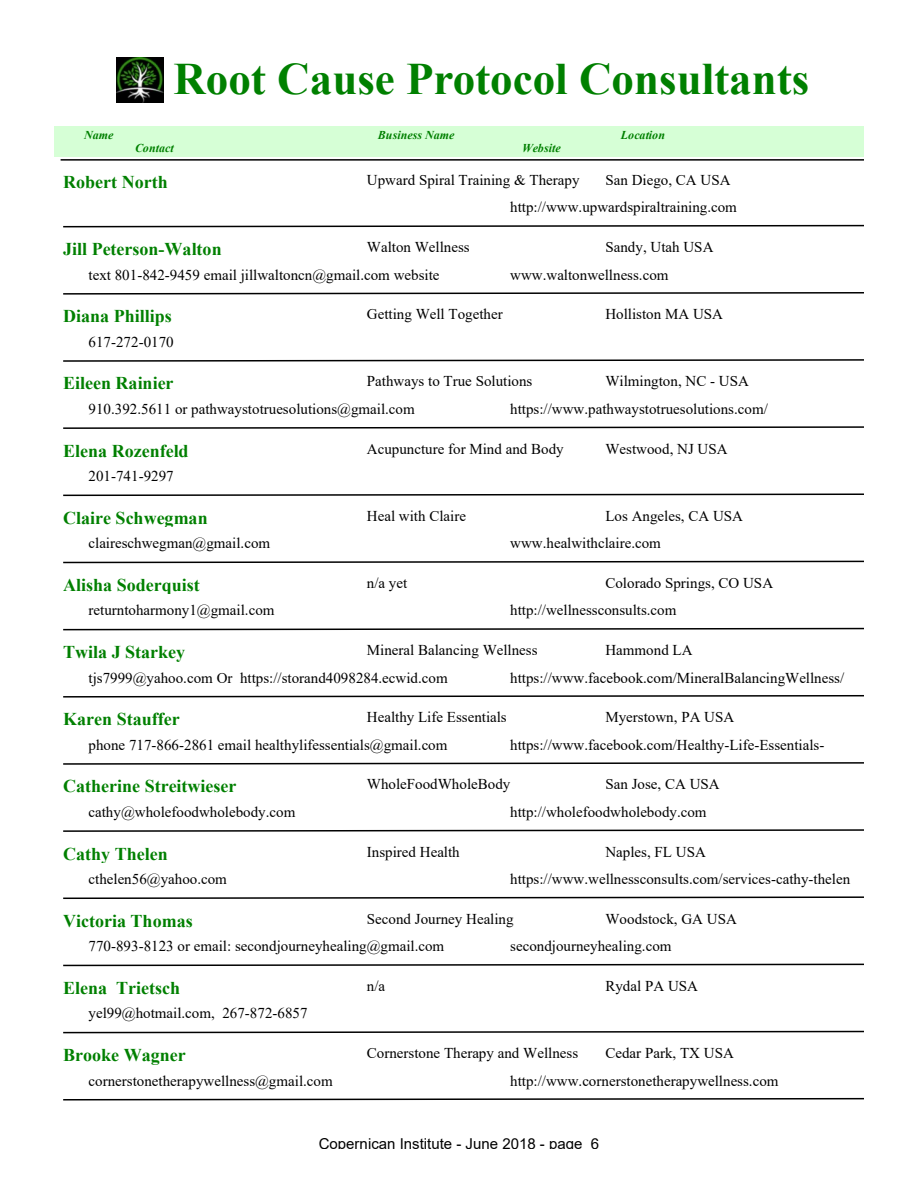
<style>
.page{position:relative;width:918px;height:1188px;background:#fff}
.page>*{position:absolute;margin:0;border:0;box-sizing:border-box;transform-origin:0 0}
.t1{font:700 45px "Times New Roman";color:#008000}
.t2{font:700 18px "Times New Roman";color:#008000}
.t3{font:15px/27.5px "Times New Roman";color:#000}
.t4{font:15px "Arial";color:#000}
.t5{font:italic 700 12px "Times New Roman";color:#008000}
</style>
<div class="page">
<img style="left:116px;top:57px;width:47px;height:46px">
<hr style="left:61px;top:159px;width:803px;height:2px;background:#000">
<div style="left:54px;top:127px;width:810px;height:30px;background:#d6ffd6"></div>
<svg style="left:63px;top:224px;width:801px;height:4px"></svg>
<svg style="left:63px;top:292px;width:801px;height:3px"></svg>
<svg style="left:63px;top:359px;width:801px;height:3px"></svg>
<svg style="left:63px;top:426px;width:801px;height:3px"></svg>
<svg style="left:63px;top:493px;width:801px;height:4px"></svg>
<svg style="left:63px;top:560px;width:801px;height:4px"></svg>
<svg style="left:63px;top:627px;width:801px;height:4px"></svg>
<svg style="left:63px;top:695px;width:801px;height:3px"></svg>
<svg style="left:63px;top:762px;width:801px;height:3px"></svg>
<svg style="left:63px;top:829px;width:801px;height:3px"></svg>
<svg style="left:63px;top:896px;width:801px;height:3px"></svg>
<svg style="left:63px;top:963px;width:801px;height:4px"></svg>
<svg style="left:63px;top:1030px;width:801px;height:4px"></svg>
<svg style="left:63px;top:1097px;width:801px;height:4px"></svg>
<h1 class="t1" style="left:173px;top:64px;width:638px">Root Cause Protocol Consultants</h1>
<p class="t5" style="left:84px;top:130px;width:31px">Name</p>
<p class="t5" style="left:378px;top:130px;width:78px">Business Name</p>
<p class="t5" style="left:621px;top:130px;width:46px">Location</p>
<p class="t5" style="left:135px;top:144px;width:40px">Contact</p>
<p class="t5" style="left:522px;top:144px;width:40px">Website</p>
<p class="t2" style="left:63px;top:176px;width:106px">Robert North</p>
<p class="t3" style="left:367px;top:168px;width:214px">Upward Spiral Training &amp; Therapy</p>
<p class="t3" style="left:510px;top:168px;width:228px;text-indent:95px">San Diego, CA USA http://www.upwardspiraltraining.com</p>
<p class="t2" style="left:63px;top:243px;width:160px">Jill Peterson-Walton</p>
<p class="t3" style="left:367px;top:235px;width:104px">Walton Wellness</p>
<p class="t3" style="left:605px;top:235px;width:110px">Sandy, Utah USA</p>
<p class="t3" style="left:89px;top:262px;width:353px">text 801-842-9459 email jillwaltoncn@gmail.com website</p>
<p class="t3" style="left:510px;top:262px;width:160px">www.waltonwellness.com</p>
<p class="t2" style="left:63px;top:310px;width:110px">Diana Phillips</p>
<p class="t3" style="left:367px;top:302px;width:137px">Getting Well Together</p>
<p class="t3" style="left:605px;top:302px;width:119px">Holliston MA USA</p>
<p class="t3" style="left:89px;top:329px;width:87px">617-272-0170</p>
<p class="t2" style="left:63px;top:377px;width:112px">Eileen Rainier</p>
<p class="t3" style="left:367px;top:369px;width:167px">Pathways to True Solutions</p>
<p class="t3" style="left:605px;top:369px;width:145px">Wilmington, NC - USA</p>
<p class="t3" style="left:89px;top:397px;width:328px">910.392.5611 or pathwaystotruesolutions@gmail.com</p>
<p class="t3" style="left:510px;top:397px;width:259px">https://www.pathwaystotruesolutions.com/</p>
<p class="t2" style="left:63px;top:444px;width:127px">Elena Rozenfeld</p>
<p class="t3" style="left:367px;top:436px;width:198px">Acupuncture for Mind and Body</p>
<p class="t3" style="left:605px;top:436px;width:124px">Westwood, NJ USA</p>
<p class="t3" style="left:89px;top:464px;width:87px">201-741-9297</p>
<p class="t2" style="left:63px;top:512px;width:146px">Claire Schwegman</p>
<p class="t3" style="left:367px;top:503px;width:101px">Heal with Claire</p>
<p class="t3" style="left:605px;top:503px;width:139px">Los Angeles, CA USA</p>
<p class="t3" style="left:89px;top:531px;width:183px">claireschwegman@gmail.com</p>
<p class="t3" style="left:510px;top:531px;width:152px">www.healwithclaire.com</p>
<p class="t2" style="left:63px;top:579px;width:138px">Alisha Soderquist</p>
<p class="t3" style="left:367px;top:571px;width:42px">n/a yet</p>
<p class="t3" style="left:605px;top:571px;width:169px">Colorado Springs, CO USA</p>
<p class="t3" style="left:89px;top:598px;width:187px">returntoharmony1@gmail.com</p>
<p class="t3" style="left:510px;top:598px;width:168px">http://wellnessconsults.com</p>
<p class="t2" style="left:63px;top:646px;width:124px">Twila J Starkey</p>
<p class="t3" style="left:367px;top:638px;width:172px">Mineral Balancing Wellness</p>
<p class="t3" style="left:605px;top:638px;width:89px">Hammond LA</p>
<p class="t3" style="left:89px;top:665px;width:361px">tjs7999@yahoo.com Or https://storand4098284.ecwid.com</p>
<p class="t3" style="left:510px;top:665px;width:336px">https://www.facebook.com/MineralBalancingWellness/</p>
<p class="t2" style="left:63px;top:713px;width:118px">Karen Stauffer</p>
<p class="t3" style="left:367px;top:705px;width:141px">Healthy Life Essentials</p>
<p class="t3" style="left:605px;top:705px;width:130px">Myerstown, PA USA</p>
<p class="t3" style="left:89px;top:732px;width:360px">phone 717-866-2861 email healthylifessentials@gmail.com</p>
<p class="t3" style="left:510px;top:732px;width:316px">https://www.facebook.com/Healthy-Life-Essentials-</p>
<p class="t2" style="left:63px;top:780px;width:175px">Catherine Streitwieser</p>
<p class="t3" style="left:367px;top:772px;width:145px">WholeFoodWholeBody</p>
<p class="t3" style="left:605px;top:772px;width:116px">San Jose, CA USA</p>
<p class="t3" style="left:89px;top:800px;width:208px">cathy@wholefoodwholebody.com</p>
<p class="t3" style="left:510px;top:800px;width:198px">http://wholefoodwholebody.com</p>
<p class="t2" style="left:63px;top:847px;width:106px">Cathy Thelen</p>
<p class="t3" style="left:367px;top:839px;width:94px">Inspired Health</p>
<p class="t3" style="left:605px;top:839px;width:102px">Naples, FL USA</p>
<p class="t3" style="left:89px;top:867px;width:140px">cthelen56@yahoo.com</p>
<p class="t3" style="left:510px;top:867px;width:341px">https://www.wellnessconsults.com/services-cathy-thelen</p>
<p class="t2" style="left:63px;top:914px;width:131px">Victoria Thomas</p>
<p class="t3" style="left:367px;top:906px;width:148px">Second Journey Healing</p>
<p class="t3" style="left:605px;top:906px;width:133px">Woodstock, GA USA</p>
<p class="t3" style="left:89px;top:934px;width:357px">770-893-8123 or email: secondjourneyhealing@gmail.com</p>
<p class="t3" style="left:510px;top:934px;width:163px">secondjourneyhealing.com</p>
<p class="t2" style="left:63px;top:982px;width:118px">Elena Trietsch</p>
<p class="t3" style="left:367px;top:974px;width:20px">n/a</p>
<p class="t3" style="left:605px;top:974px;width:94px">Rydal PA USA</p>
<p class="t3" style="left:89px;top:1001px;width:221px">yel99@hotmail.com, 267-872-6857</p>
<p class="t2" style="left:63px;top:1049px;width:124px">Brooke Wagner</p>
<p class="t3" style="left:367px;top:1041px;width:213px">Cornerstone Therapy and Wellness</p>
<p class="t3" style="left:605px;top:1041px;width:130px">Cedar Park, TX USA</p>
<p class="t3" style="left:89px;top:1068px;width:246px">cornerstonetherapywellness@gmail.com</p>
<p class="t3" style="left:510px;top:1068px;width:270px">http://www.cornerstonetherapywellness.com</p>
<p class="t4" style="left:319px;top:1138px;width:282px">Copernican Institute - June 2018 - page 6</p>
</div>
